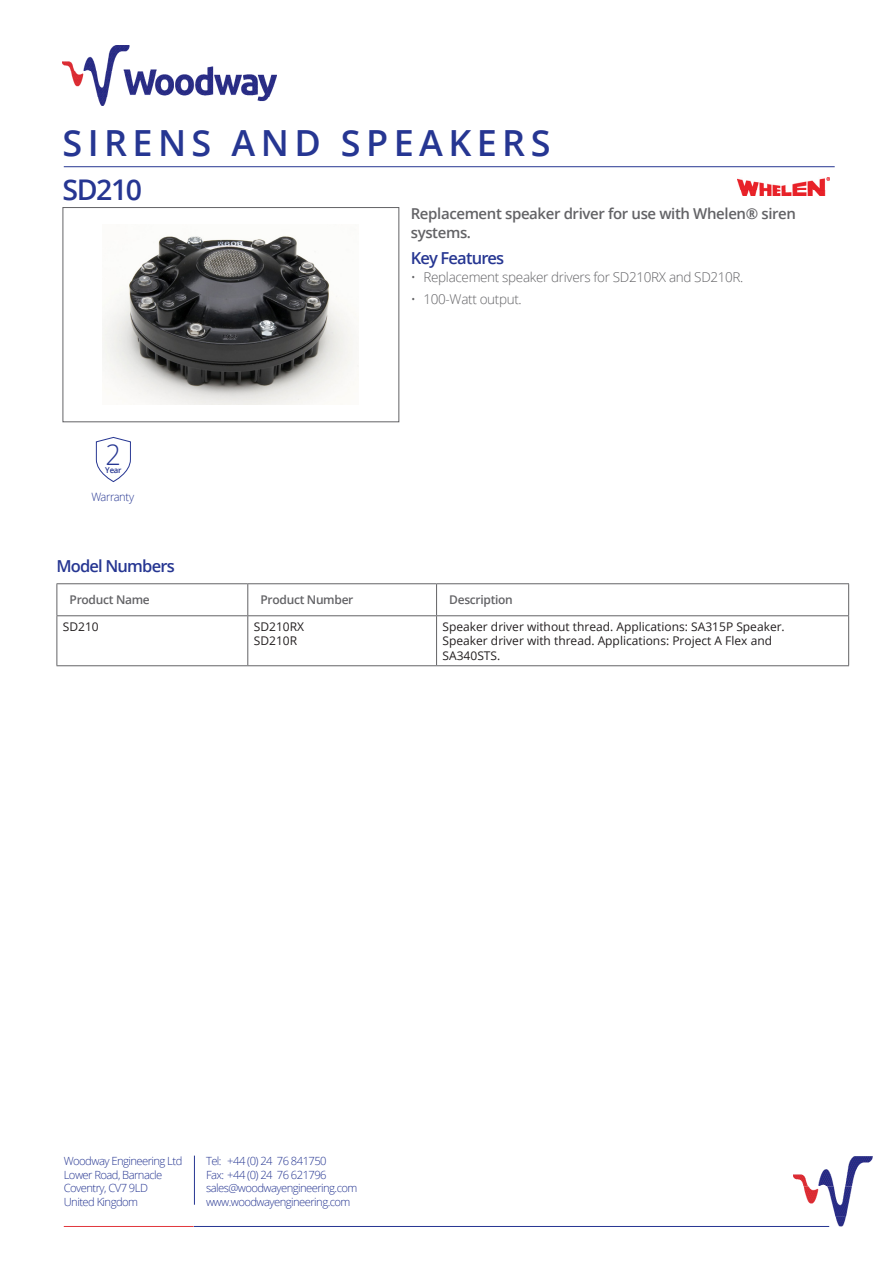
<style>
.page{position:relative;width:893px;height:1263px;background:#fff}
.page>*{position:absolute;margin:0;border:0;box-sizing:border-box;transform-origin:0 0}
.t1{font:600 36px "Open Sans";letter-spacing:.15em;color:#263692}
.t2{font:600 28.5px "Open Sans";letter-spacing:-.05em;color:#263692}
.t3{font:300 28.2px "Open Sans";color:#263692;scale:.96 1}
.t4{font:600 16.5px "Open Sans";letter-spacing:-.05em;color:#263692}
.Intro_Body_Copy{font:600 15px/19.5px "Open Sans";letter-spacing:-.025em;color:#636366}
.Bullet_Points{font:300 13.5px "Open Sans";letter-spacing:-.025em;color:#636366}
.t5{font:12px/14.4px "Open Sans";color:#231f20}
.t6{font:600 12px "Open Sans";letter-spacing:-.025em;color:#636366}
.t7{font:300 11.55px "Open Sans";letter-spacing:-.025em;color:#263692;scale:.96 1}
.Address___Contact_In{font:300 11.25px/13.5px "Open Sans";letter-spacing:-.05em;color:#263692}
.t8{font:600 8.1px "Open Sans";color:#263692;scale:.96 1}
</style>
<div class="page">
<hr style="left:194px;top:1155px;width:1px;height:50px;background:#263692">
<img style="left:793px;top:1156px;width:80px;height:30px">
<img style="left:803px;top:1186px;width:49px;height:31px">
<img style="left:835px;top:1217px;width:11px;height:9px">
<hr style="left:64px;top:1226px;width:130px;height:1px;background:#e1373d">
<hr style="left:194px;top:1226px;width:635px;height:1px;background:#263692">
<div style="left:63px;top:207px;width:336px;height:215px;border:1px solid #636366"></div>
<hr style="left:64px;top:166px;width:771px;height:1px;background:#263692">
<img style="left:737px;top:178px;width:92px;height:17px">
<img style="left:63px;top:46px;width:213px;height:59px">
<hr style="left:57px;top:583px;width:191px;height:1px;background:#636366">
<hr style="left:57px;top:584px;width:1px;height:31px;background:#636366">
<hr style="left:248px;top:583px;width:189px;height:1px;background:#636366">
<hr style="left:247px;top:584px;width:1px;height:31px;background:#636366">
<hr style="left:437px;top:583px;width:412px;height:1px;background:#636366">
<hr style="left:436px;top:584px;width:1px;height:31px;background:#636366">
<hr style="left:848px;top:584px;width:1px;height:31px;background:#636366">
<hr style="left:57px;top:615px;width:191px;height:1px;background:#636366">
<hr style="left:57px;top:616px;width:1px;height:49px;background:#636366">
<hr style="left:248px;top:615px;width:189px;height:1px;background:#636366">
<hr style="left:247px;top:616px;width:1px;height:49px;background:#636366">
<hr style="left:437px;top:615px;width:412px;height:1px;background:#636366">
<hr style="left:436px;top:616px;width:1px;height:49px;background:#636366">
<hr style="left:848px;top:616px;width:1px;height:49px;background:#636366">
<hr style="left:57px;top:665px;width:191px;height:1px;background:#636366">
<hr style="left:248px;top:665px;width:189px;height:1px;background:#636366">
<hr style="left:437px;top:665px;width:412px;height:1px;background:#636366">
<img style="left:103px;top:236px;width:256px;height:168px">
<svg style="left:96px;top:437px;width:35px;height:45px"></svg>
<p class="t1" style="left:63px;top:118px;width:489px">SIRENS AND SPEAKERS</p>
<p class="t2" style="left:63px;top:170px;width:81px">SD210</p>
<p class="Intro_Body_Copy" style="left:411px;top:203px;width:387px">Replacement speaker driver for use with Whelen® siren systems.</p>
<p class="t4" style="left:411px;top:246px;width:95px">Key Features</p>
<p class="t3" style="left:106px;top:435px;width:18px">2</p>
<p class="t8" style="left:105px;top:465px;width:19px">Year</p>
<p class="t7" style="left:91px;top:489px;width:46px">Warranty</p>
<p class="t4" style="left:57px;top:554px;width:120px">Model Numbers</p>
<p class="Bullet_Points" style="left:411px;top:268px;width:334px">• Replacement speaker drivers for SD210RX and SD210R.</p>
<p class="Bullet_Points" style="left:411px;top:290px;width:113px">• 100-Watt output.</p>
<p class="t6" style="left:70px;top:592px;width:82px">Product Name</p>
<p class="t6" style="left:261px;top:592px;width:94px">Product Number</p>
<p class="t6" style="left:449px;top:592px;width:65px">Description</p>
<p class="t5" style="left:63px;top:619px;width:37px">SD210</p>
<p class="t5" style="left:254px;top:619px;width:52px">SD210RX</p>
<p class="t5" style="left:254px;top:633px;width:45px">SD210R</p>
<p class="t5" style="left:443px;top:619px;width:344px">Speaker driver without thread. Applications: SA315P Speaker.<br>Speaker driver with thread. Applications: Project A Flex and<br>SA340STS.</p>
<p class="Address___Contact_In" style="left:64px;top:1154px;width:120px">Woodway Engineering Ltd<br>Lower Road, Barnacle</p>
<p class="Address___Contact_In" style="left:64px;top:1181px;width:86px">Coventry, CV7 9LD</p>
<p class="Address___Contact_In" style="left:64px;top:1195px;width:76px">United Kingdom</p>
<p class="Address___Contact_In" style="left:206px;top:1154px;width:122px">Tel: +44 (0) 24 76 841750<br>Fax: +44 (0) 24 76 621796</p>
<p class="Address___Contact_In" style="left:206px;top:1181px;width:153px">sales@woodwayengineering.com</p>
<p class="Address___Contact_In" style="left:206px;top:1195px;width:146px">www.woodwayengineering.com</p>
</div>
